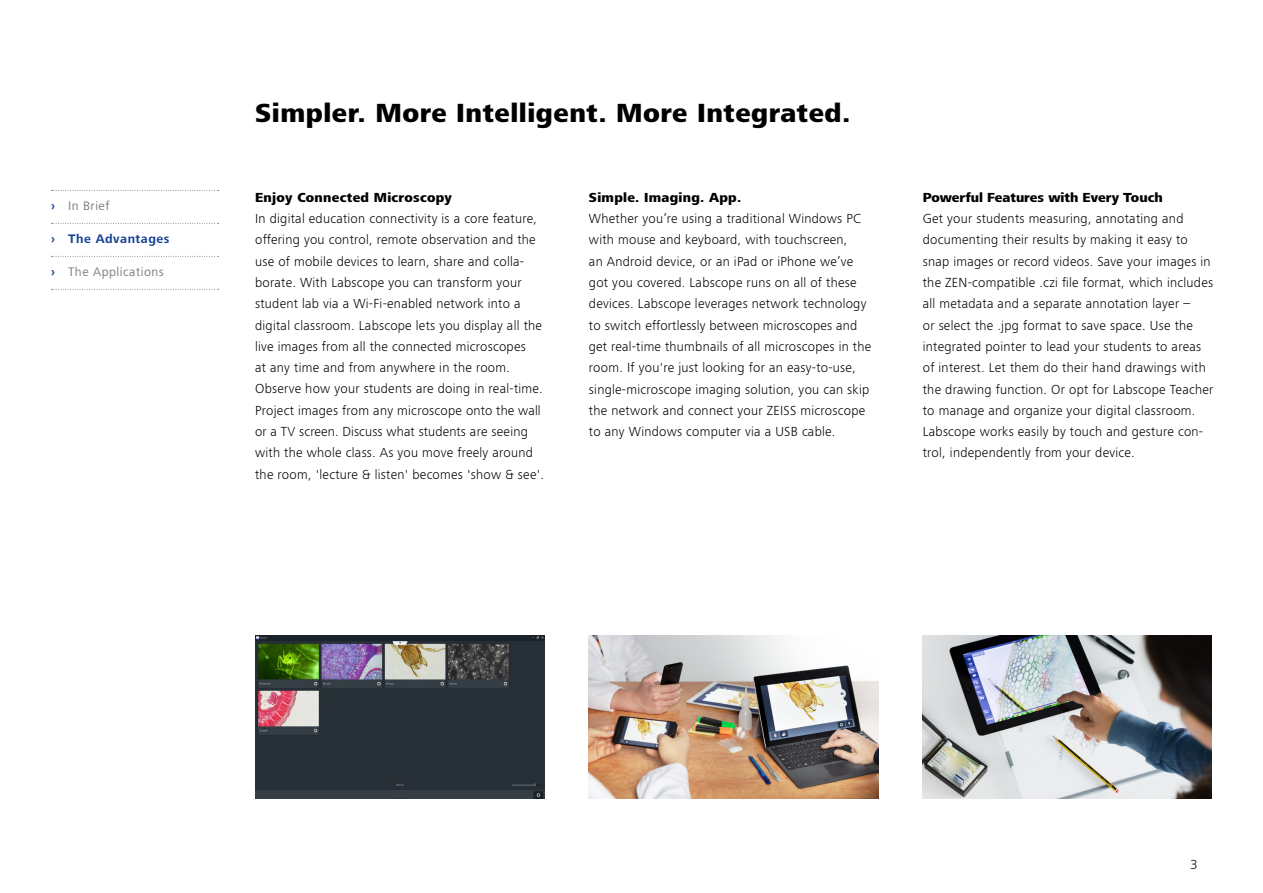
<style>
.page{position:relative;width:1263px;height:893px;background:#fff}
.page>*{position:absolute;margin:0;border:0;box-sizing:border-box;transform-origin:0 0}
.t1{font:800 27px "ZEISS Frutiger Next W1 G";letter-spacing:.02em;color:#000}
.t2{font:300 13.5px/21.3px "ZEISS Frutiger Next W1 G";letter-spacing:.02em;color:#000}
.t3{font:800 13.5px "ZEISS Frutiger Next W1 G";letter-spacing:.02em;color:#000}
.t4{font:800 13.5px "ZEISS Frutiger Next W1 G";color:#000}
.t5{font:12.75px "ZEISS Frutiger Next W1 G";letter-spacing:.04em;color:#7c7b7b}
.t6{font:700 12.75px "ZEISS Frutiger Next W1 G";letter-spacing:.04em;color:#164194}
.s1{font-weight:700;color:#164194}
</style>
<div class="page">
<img style="left:255px;top:636px;width:289px;height:162px">
<img style="left:923px;top:636px;width:289px;height:162px">
<img style="left:589px;top:636px;width:289px;height:162px">
<svg style="left:51px;top:190px;width:168px;height:1px"></svg>
<svg style="left:51px;top:223px;width:168px;height:1px"></svg>
<svg style="left:51px;top:256px;width:168px;height:1px"></svg>
<svg style="left:51px;top:289px;width:168px;height:1px"></svg>
<p class="t5" style="left:51px;top:197px;width:60px"><span class="s1">›</span> In Brief</p>
<p class="t6" style="left:51px;top:230px;width:120px">› The Advantages</p>
<p class="t5" style="left:51px;top:263px;width:114px"><span class="s1">›</span> The Applications</p>
<h1 class="t1" style="left:255px;top:93px;width:597px">Simpler. More Intelligent. More Integrated.</h1>
<p class="t3" style="left:255px;top:187px;width:198px">Enjoy Connected Microscopy</p>
<p class="t2" style="left:255px;top:207px;width:290px">In digital education connectivity is a core feature, offering you control, remote observation and the use of mobile devices to learn, share and colla&shy;borate. With Labscope you can transform your student lab via a Wi-Fi-enabled network into a digital classroom. Labscope lets you display all the live images from all the connected microscopes<br>at any time and from anywhere in the room.<br>Observe how your students are doing in real-time.<br>Project images from any microscope onto the wall or a TV screen. Discuss what students are seeing with the whole class. As you move freely around the room, 'lecture &amp; listen' becomes 'show &amp; see'.</p>
<p class="t3" style="left:589px;top:188px;width:154px">Simple. Imaging. App.</p>
<p class="t2" style="left:589px;top:207px;width:284px">Whether you’re using a traditional Windows PC with mouse and keyboard, with touchscreen,<br>an Android device, or an iPad or iPhone we’ve got you covered. Labscope runs on all of these devices. Labscope leverages network technology to switch effortlessly between microscopes and get real-time thumbnails of all microscopes in the room. If you're just looking for an easy-to-use, single-microscope imaging solution, you can skip the network and connect your ZEISS microscope to any Windows computer via a USB cable.</p>
<p class="t4" style="left:923px;top:188px;width:241px">Powerful Features with Every Touch</p>
<p class="t2" style="left:923px;top:207px;width:292px">Get your students measuring, annotating and documenting their results by making it easy to snap images or record videos. Save your images in the ZEN-compatible .czi file format, which includes all metadata and a separate annotation layer –<br>or select the .jpg format to save space. Use the integrated pointer to lead your students to areas of interest. Let them do their hand drawings with the drawing function. Or opt for Labscope Teacher to manage and organize your digital classroom.<br>Labscope works easily by touch and gesture con&shy;trol, independently from your device.</p>
<p class="t2" style="left:1190px;top:853px;width:9px">3</p>
</div>
